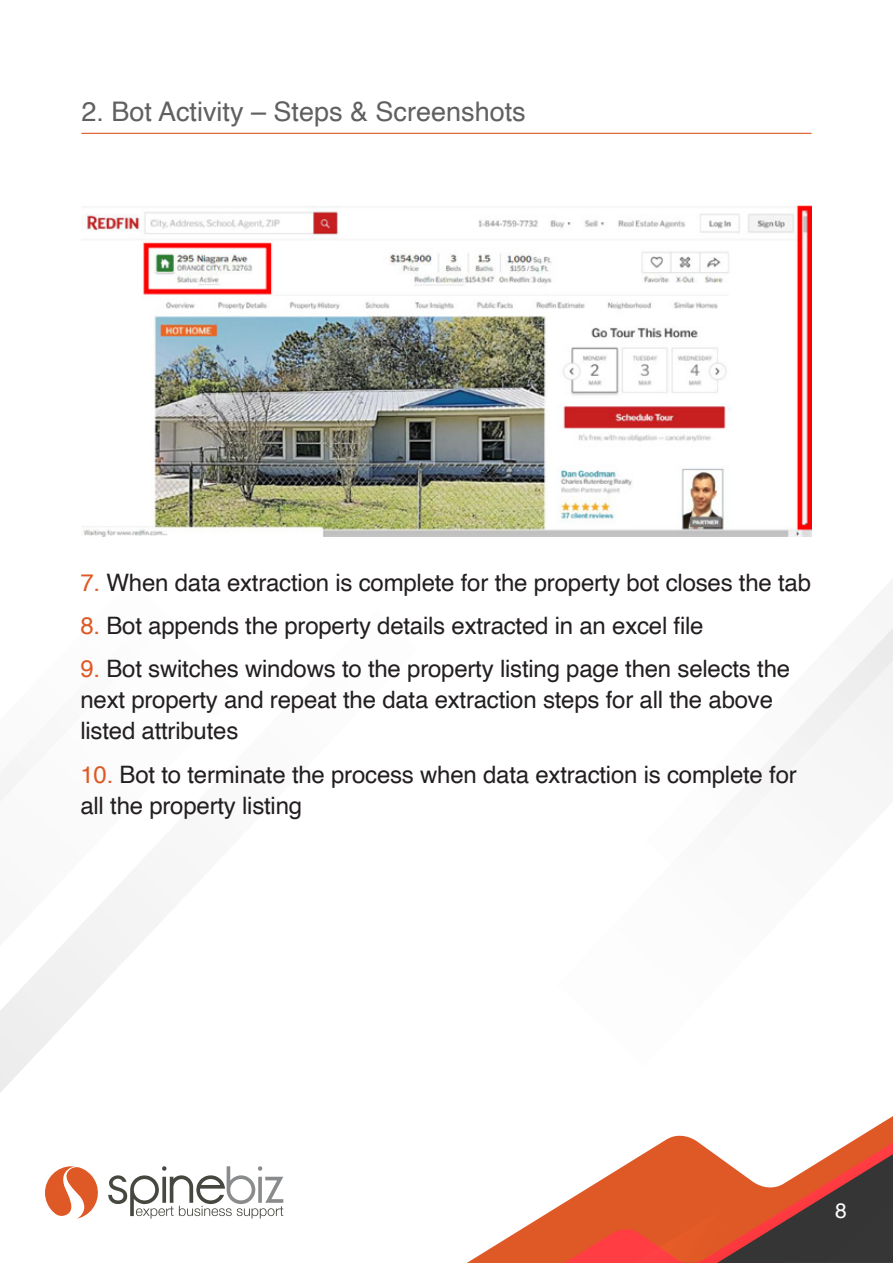
<style>
.page{position:relative;width:893px;height:1263px;background:#fff}
.page>*{position:absolute;margin:0;border:0;box-sizing:border-box;transform-origin:0 0}
.t1{font:27px "Helvetica";color:#606060}
.t2{font:24px/31.2px "Helvetica";letter-spacing:-.01em;color:#231f20}
.t3{font:21px "Helvetica";color:#fff}
.s1{color:#de5926}
</style>
<div class="page">
<svg style="left:467px;top:1116px;width:426px;height:147px"></svg>
<svg style="left:504px;top:1142px;width:389px;height:121px"></svg>
<svg style="left:762px;top:628px;width:131px;height:155px"></svg>
<svg style="left:0;top:758px;width:163px;height:327px"></svg>
<svg style="left:108px;top:1166px;width:175px;height:52px"></svg>
<svg style="left:45px;top:1166px;width:53px;height:52px"></svg>
<img style="left:81px;top:205px;width:731px;height:332px">
<hr style="left:81px;top:133px;width:731px;height:1px;background:#de5926">
<p class="t1" style="left:81px;top:91px;width:446px">2. Bot Activity – Steps &amp; Screenshots</p>
<p class="t2" style="left:80px;top:567px;width:732px"><span class="s1">7.</span> When data extraction is complete for the property bot closes the tab</p>
<p class="t2" style="left:80px;top:610px;width:625px"><span class="s1">8.</span> Bot appends the property details extracted in an excel file</p>
<p class="t2" style="left:80px;top:654px;width:711px"><span class="s1">9.</span> Bot switches windows to the property listing page then selects the next property and repeat the data extraction steps for all the above listed attributes</p>
<p class="t2" style="left:80px;top:759px;width:718px"><span class="s1">10.</span> Bot to terminate the process when data extraction is complete for all the property listing</p>
<p class="t3" style="left:835px;top:1194px;width:13px">8</p>
</div>
